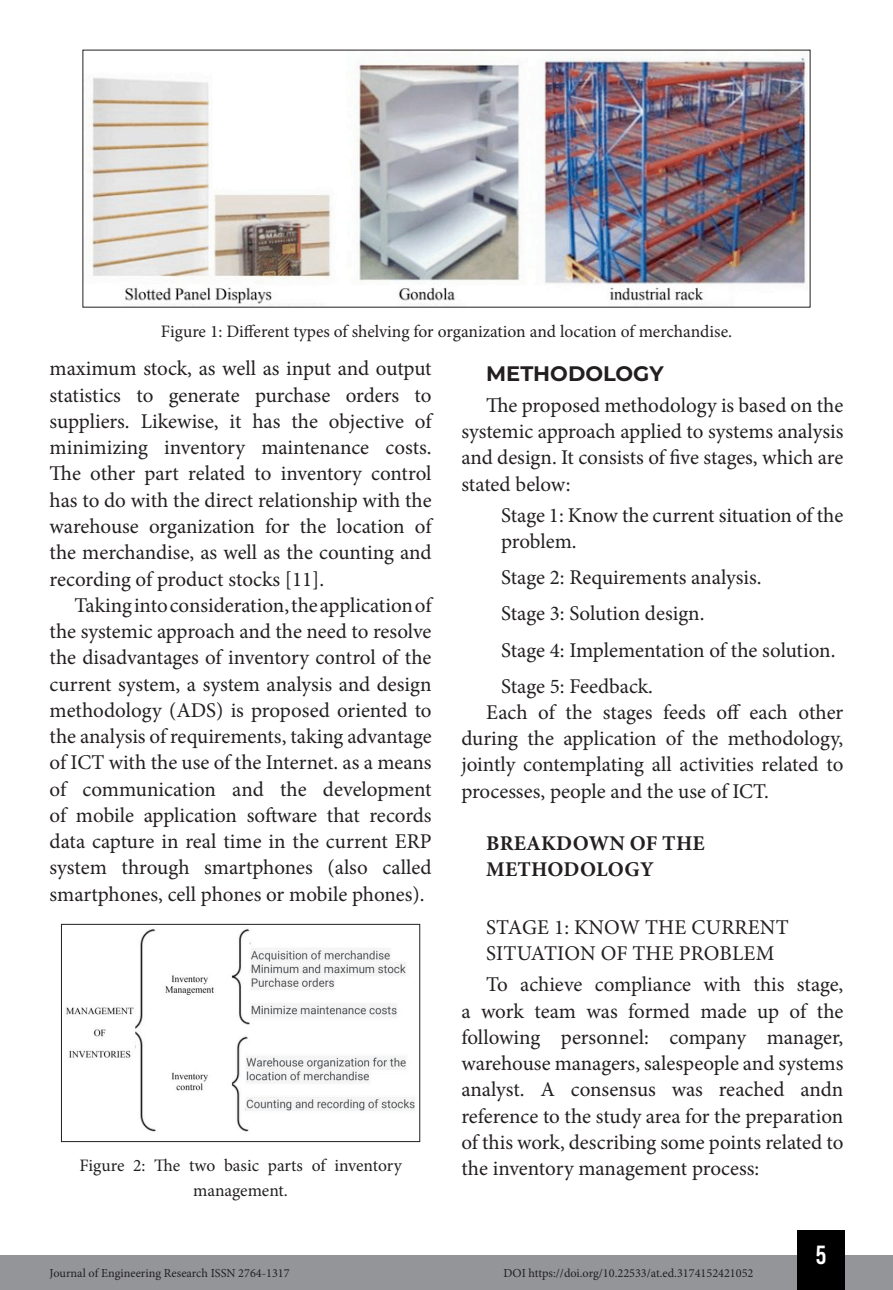
<style>
.page{position:relative;width:893px;height:1290px;background:#fff}
.page>*{position:absolute;margin:0;border:0;box-sizing:border-box;transform-origin:0 0}
.t1{font:26.25px "Bebas Kai";color:#fff}
.TXT{font:21px/26.2px "Minion Pro";letter-spacing:-.005em;color:#231f20;text-align:justify}
.Lista_simples{font:21px/26.2px "Minion Pro";letter-spacing:-.005em;color:#231f20}
.SUB{font:21px/26.2px "Minion Pro";letter-spacing:.01em;color:#231f20}
.SUB-2{font:700 21px/26.2px "Minion Pro";letter-spacing:.01em;color:#231f20}
.TITULO{font:700 21px "Montserrat";color:#231f20}
.Info_Imagem{font:17.5px/24.5px "Minion Pro";letter-spacing:-.005em;color:#231f20;text-align:center}
.t2{font:12.25px "Minion Pro";color:#231f20}
</style>
<div class="page">
<div style="left:0;top:1255px;width:893px;height:35px;background:#939598"></div>
<div style="left:797px;top:1230px;width:48px;height:60px;background:#000"></div>
<img style="left:87px;top:57px;width:720px;height:249px">
<img style="left:66px;top:929px;width:349px;height:203px">
<div style="left:61px;top:924px;width:359px;height:218px;border:1px solid #231f20"></div>
<p class="Info_Imagem" style="left:161px;top:319px;width:573px">Figure 1: Different types of shelving for organization and location of merchandise.</p>
<p class="TXT" style="left:50px;top:356px;width:384px">maximum stock, as well as input and output statistics to generate purchase orders to suppliers. Likewise, it has the objective of minimizing inventory maintenance costs.<br>The other part related to inventory control has to do with the direct relationship with the warehouse organization for the location of the merchandise, as well as the counting and recording of product stocks [11].</p>
<p class="TXT" style="left:50px;top:592px;width:384px;text-indent:25px">Taking into consideration, the application of the systemic approach and the need to resolve the disadvantages of inventory control of the current system, a system analysis and design methodology (ADS) is proposed oriented to the analysis of requirements, taking advantage of ICT with the use of the Internet. as a means of communication and the development of mobile application software that records data capture in real time in the current ERP system through smartphones (also called smartphones, cell phones or mobile phones).</p>
<p class="TITULO" style="left:486px;top:358px;width:179px">METHODOLOGY</p>
<p class="TXT" style="left:461px;top:392px;width:383px;text-indent:25px">The proposed methodology is based on the systemic approach applied to systems analysis and design. It consists of five stages, which are stated below:</p>
<p class="Lista_simples" style="left:501px;top:502px;width:344px">Stage 1: Know the current situation of the problem.</p>
<p class="Lista_simples" style="left:501px;top:564px;width:262px">Stage 2: Requirements analysis.</p>
<p class="Lista_simples" style="left:501px;top:601px;width:205px">Stage 3: Solution design.</p>
<p class="Lista_simples" style="left:501px;top:637px;width:336px">Stage 4: Implementation of the solution.</p>
<p class="Lista_simples" style="left:501px;top:673px;width:154px">Stage 5: Feedback.</p>
<p class="TXT" style="left:461px;top:699px;width:383px;text-indent:25px">Each of the stages feeds off each other during the application of the methodology, jointly contemplating all activities related to processes, people and the use of ICT.</p>
<p class="SUB-2" style="left:486px;top:830px;width:220px">BREAKDOWN OF THE<br>METHODOLOGY</p>
<p class="Info_Imagem" style="left:79px;top:1154px;width:324px">Figure 2: The two basic parts of inventory management.</p>
<p class="SUB" style="left:486px;top:914px;width:304px">STAGE 1: KNOW THE CURRENT<br>SITUATION OF THE PROBLEM</p>
<p class="TXT" style="left:461px;top:972px;width:384px;text-indent:25px">To achieve compliance with this stage, a work team was formed made up of the following personnel: company manager, warehouse managers, salespeople and systems analyst. A consensus was reached andn reference to the study area for the preparation of this work, describing some points related to the inventory management process:</p>
<p class="t1" style="left:816px;top:1241px;width:12px">5</p>
<p class="t2" style="left:50px;top:1265px;width:242px">Journal of Engineering Research ISSN 2764-1317</p>
<p class="t2" style="left:503px;top:1265px;width:252px">DOI https://doi.org/10.22533/at.ed.3174152421052</p>
</div>
